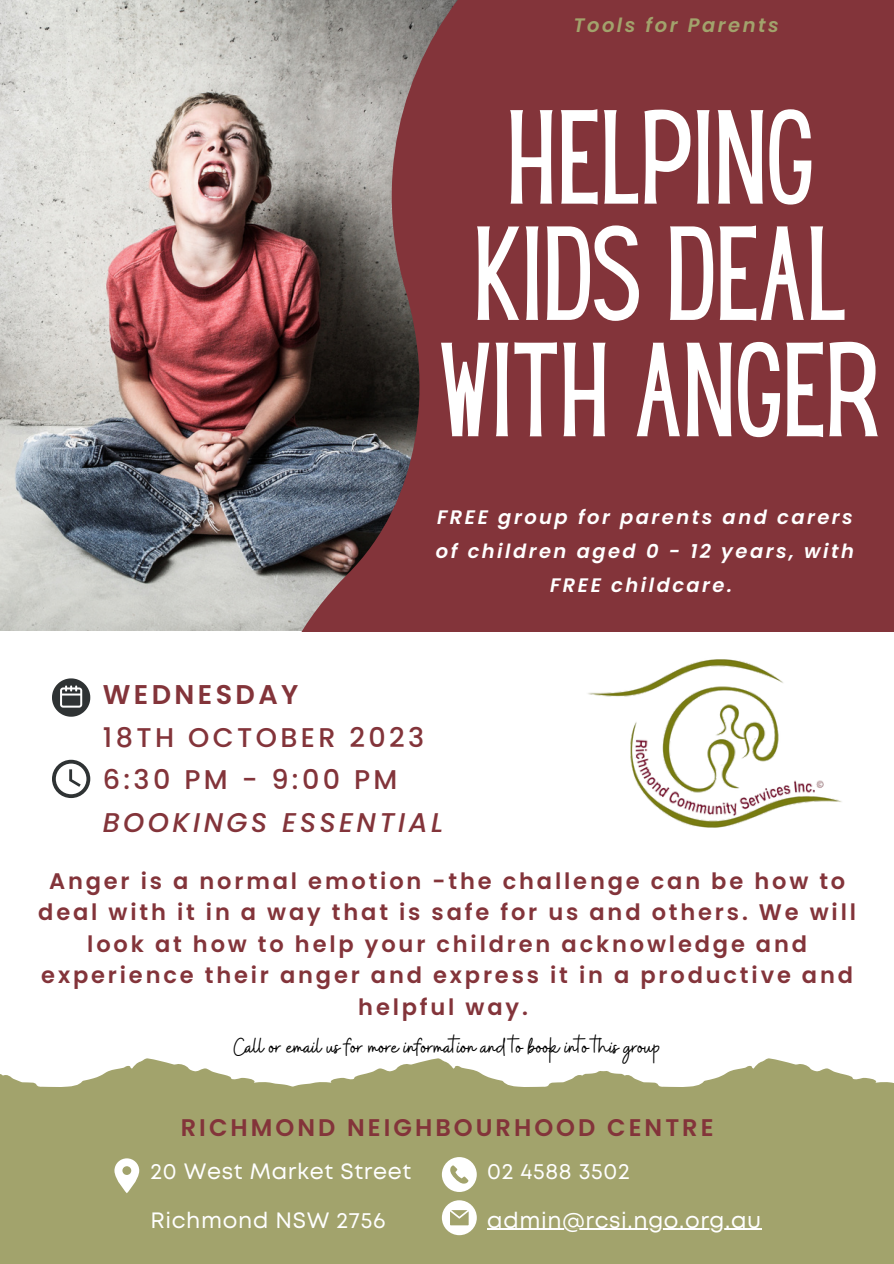
<style>
.page{position:relative;width:894px;height:1264px;background:#fff}
.page>*{position:absolute;margin:0;border:0;box-sizing:border-box;transform-origin:0 0}
.t1{font:116.85px "Hey Gotcha";color:#fff}
.t2{font:500 27px "Poppins";letter-spacing:.125em;color:#83343a}
.t3{font:italic 500 27px "Poppins";letter-spacing:.125em;color:#83343a}
.t4{font:600 27px "Poppins";letter-spacing:.125em;color:#83343a}
.t5{font:25.5px "Buffalo";color:#000}
.t6{font:600 24px "Poppins";letter-spacing:.125em;color:#83343a}
.t7{font:600 22.5px/31.5px "Poppins";letter-spacing:.125em;color:#83343a;text-align:center}
.t8{font:22.2px "Mont";letter-spacing:.03em;color:#fff}
.t9{font:italic 600 19.5px/33.8px "Poppins";letter-spacing:.125em;color:#fff;text-align:center}
.t10{font:italic 600 19.5px "Poppins";letter-spacing:.125em;color:#a2a36c}
</style>
<div class="page">
<img style="left:0;top:0;width:267px;height:631px">
<svg style="left:267px;top:0;width:626px;height:632px;background:#7f3f44"></svg>
<svg style="left:0;top:1058px;width:290px;height:107px;fill:#a2a36c"></svg>
<svg style="left:606px;top:1058px;width:287px;height:107px;fill:#a2a36c"></svg>
<svg style="left:290px;top:1058px;width:316px;height:107px;fill:#a2a36c"></svg>
<div style="left:0;top:1165px;width:893px;height:98px;background:#a2a36c"></div>
<svg style="left:442px;top:1157px;width:34px;height:34px"></svg>
<svg style="left:442px;top:1200px;width:34px;height:35px"></svg>
<svg style="left:114px;top:1158px;width:25px;height:35px"></svg>
<hr style="left:487px;top:1228px;width:274px;height:1px;background:#fff">
<img style="left:588px;top:659px;width:254px;height:169px">
<svg style="left:52px;top:678px;width:38px;height:38px"></svg>
<svg style="left:52px;top:759px;width:38px;height:39px"></svg>
<p class="t10" style="left:573px;top:11px;width:207px">Tools for Parents</p>
<p class="t1" style="left:506px;top:110px;width:309px">HELPING</p>
<p class="t1" style="left:473px;top:226px;width:375px">KIDS DEAL</p>
<p class="t1" style="left:439px;top:343px;width:443px">WITH ANGER</p>
<p class="t9" style="left:436px;top:500px;width:419px">FREE group for parents and carers of children aged 0 - 12 years, with<br>FREE childcare.</p>
<p class="t4" style="left:103px;top:675px;width:197px">WEDNESDAY</p>
<p class="t2" style="left:103px;top:718px;width:323px">18TH OCTOBER 2023</p>
<p class="t2" style="left:103px;top:761px;width:296px">6:30 PM - 9:00 PM</p>
<p class="t3" style="left:103px;top:803px;width:342px">BOOKINGS ESSENTIAL</p>
<p class="t7" style="left:38px;top:865px;width:819px">Anger is a normal emotion -the challenge can be how to deal with it in a way that is safe for us and others. We will look at how to help your children acknowledge and experience their anger and express it in a productive and helpful way.</p>
<p class="t5" style="left:233px;top:1030px;width:428px">Call or email us for more information and to book into this group</p>
<p class="t6" style="left:181px;top:1110px;width:534px">RICHMOND NEIGHBOURHOOD CENTRE</p>
<p class="t8" style="left:150px;top:1162px;width:262px">20 West Market Street</p>
<p class="t8" style="left:150px;top:1211px;width:236px">Richmond NSW 2756</p>
<p class="t8" style="left:487px;top:1162px;width:144px">02 4588 3502</p>
<p class="t8" style="left:487px;top:1211px;width:275px">admin@rcsi.ngo.org.au</p>
</div>
